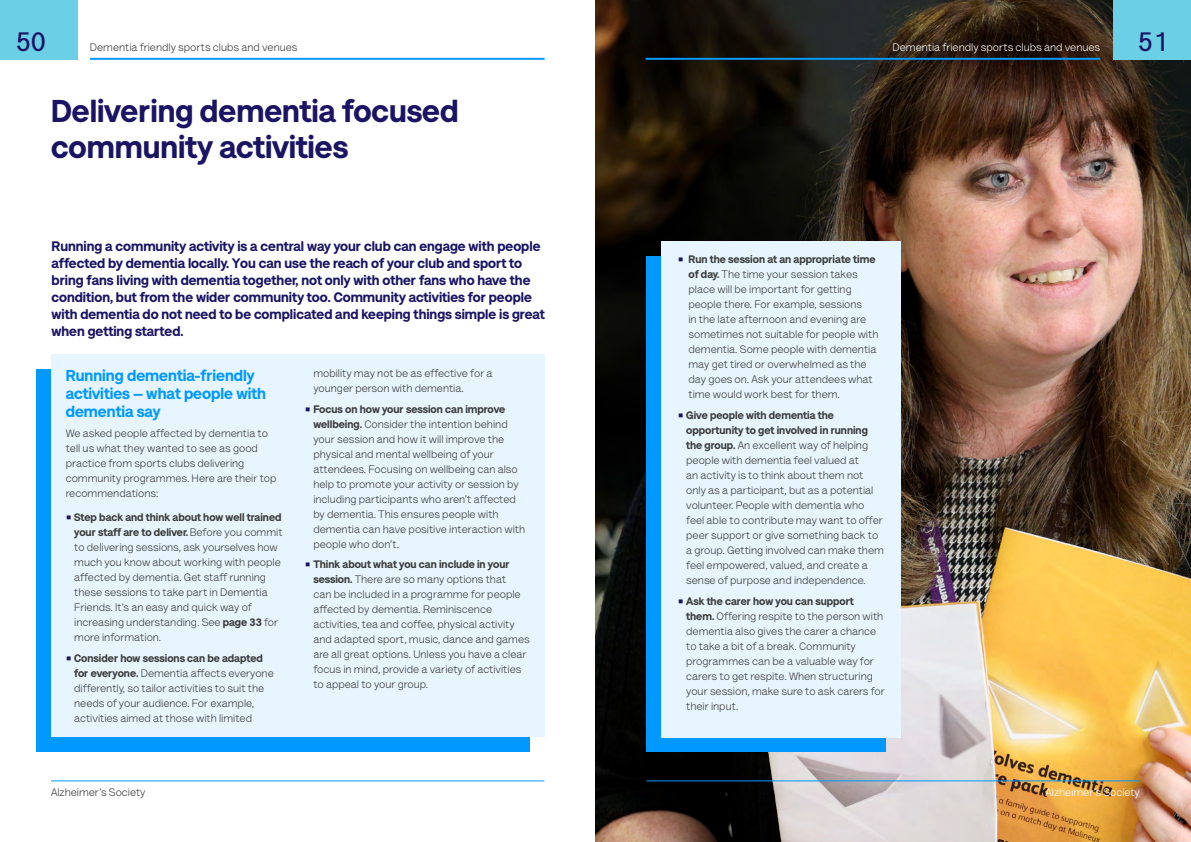
<style>
.page{position:relative;width:1191px;height:842px;background:#fff}
.page>*{position:absolute;margin:0;border:0;box-sizing:border-box;transform-origin:0 0}
.t1{font:900 32px/35px "AS Lettera Text";color:#1b1464}
.t2{font:700 27px "AS Lettera Text";color:#1b1464}
.t3{font:900 16px/18px "AS Lettera Text";color:#0199ff}
.t4{font:900 14px/17px "AS Lettera Text";color:#1b1464}
.t5{font:11px/15px "AS Lettera Text";color:#3c3c3b}
.t6{font:11px "AS Lettera Text";color:#fff}
.s1{font-family:"Arial";font-size:17px;color:#1b1464}
.s2{font-weight:900}
</style>
<div class="page">
<div style="left:0;top:0;width:77px;height:60px;background:#6bcfe5"></div>
<hr style="left:90px;top:58px;width:454px;height:2px;background:#0199ff">
<hr style="left:51px;top:780px;width:493px;height:1px;background:#0199ff">
<img style="left:596px;top:0;width:595px;height:842px">
<div style="left:646px;top:256px;width:240px;height:495px;background:#0199ff"></div>
<div style="left:661px;top:241px;width:239px;height:496px;background:#e6f5ff"></div>
<div style="left:1113px;top:0;width:78px;height:60px;background:#6bcfe5"></div>
<hr style="left:645px;top:58px;width:455px;height:2px;background:#0199ff">
<hr style="left:646px;top:780px;width:494px;height:1px;background:#0199ff">
<div style="left:37px;top:369px;width:493px;height:382px;background:#0199ff"></div>
<div style="left:52px;top:354px;width:492px;height:383px;background:#e6f5ff"></div>
<h2 class="t2" style="left:16px;top:21px;width:32px">50</h2>
<p class="t5" style="left:90px;top:39px;width:209px">Dementia friendly sports clubs and venues</p>
<h1 class="t1" style="left:51px;top:91px;width:409px">Delivering dementia focused community activities</h1>
<p class="t4" style="left:52px;top:237px;width:495px">Running a community activity is a central way your club can engage with people affected by dementia locally. You can use the reach of your club and sport to bring fans living with dementia together, not only with other fans who have the condition, but from the wider community too. Community activities for people with dementia do not need to be complicated and keeping things simple is great when getting started.</p>
<h3 class="t3" style="left:66px;top:365px;width:202px">Running dementia-friendly activities – what people with dementia say</h3>
<p class="t5" style="left:66px;top:425px;width:212px">We asked people affected by dementia to tell us what they wanted to see as good practice from sports clubs delivering community programmes. Here are their top recommendations:</p>
<p class="t5" style="left:74px;top:509px;width:210px;text-indent:-8px"><span class="s1">▪</span> <span class="s2">Step back and think about how well trained your staff are to deliver.</span> Before you commit to delivering sessions, ask yourselves how much you know about working with people affected by dementia. Get staff running these sessions to take part in Dementia Friends. It’s an easy and quick way of increasing understanding. See <span class="s2">page 33</span> for more information.</p>
<p class="t5" style="left:74px;top:649px;width:201px;text-indent:-8px"><span class="s1">▪</span> <span class="s2">Consider how sessions can be adapted for everyone.</span> Dementia affects everyone differently, so tailor activities to suit the needs of your audience. For example, activities aimed at those with limited</p>
<p class="t5" style="left:313px;top:365px;width:181px">mobility may not be as effective for a younger person with dementia.</p>
<p class="t5" style="left:313px;top:401px;width:213px;text-indent:-8px"><span class="s1">▪</span> <span class="s2">Focus on how your session can improve wellbeing.</span> Consider the intention behind your session and how it will improve the physical and mental wellbeing of your attendees. Focusing on wellbeing can also help to promote your activity or session by including participants who aren’t affected by dementia. This ensures people with dementia can have positive interaction with people who don’t.</p>
<p class="t5" style="left:313px;top:556px;width:218px;text-indent:-8px"><span class="s1">▪</span> <span class="s2">Think about what you can include in your session.</span> There are so many options that<br>can be included in a programme for people affected by dementia. Reminiscence activities, tea and coffee, physical activity and adapted sport, music, dance and games are all great options. Unless you have a clear focus in mind, provide a variety of activities to appeal to your group.</p>
<p class="t5" style="left:51px;top:783px;width:96px">Alzheimer’s Society</p>
<p class="t6" style="left:892px;top:39px;width:209px">Dementia friendly sports clubs and venues</p>
<h2 class="t2" style="left:1137px;top:21px;width:32px">51</h2>
<p class="t5" style="left:688px;top:251px;width:191px;text-indent:-11px"><span class="s1">▪</span> <span class="s2">Run the session at an appropriate time of day.</span> The time your session takes place will be important for getting people there. For example, sessions<br>in the late afternoon and evening are sometimes not suitable for people with dementia. Some people with dementia may get tired or overwhelmed as the day goes on. Ask your attendees what time would work best for them.</p>
<p class="t5" style="left:686px;top:407px;width:199px;text-indent:-8px"><span class="s1">▪</span> <span class="s2">Give people with dementia the opportunity to get involved in running the group.</span> An excellent way of helping people with dementia feel valued at<br>an activity is to think about them not only as a participant, but as a potential volunteer. People with dementia who feel able to contribute may want to offer peer support or give something back to a group. Getting involved can make them feel empowered, valued, and create a sense of purpose and independence.</p>
<p class="t5" style="left:686px;top:592px;width:200px;text-indent:-8px"><span class="s1">▪</span> <span class="s2">Ask the carer how you can support them.</span> Offering respite to the person with dementia also gives the carer a chance to take a bit of a break. Community programmes can be a valuable way for carers to get respite. When structuring your session, make sure to ask carers for their input.</p>
<p class="t6" style="left:1045px;top:784px;width:96px">Alzheimer’s Society</p>
</div>
